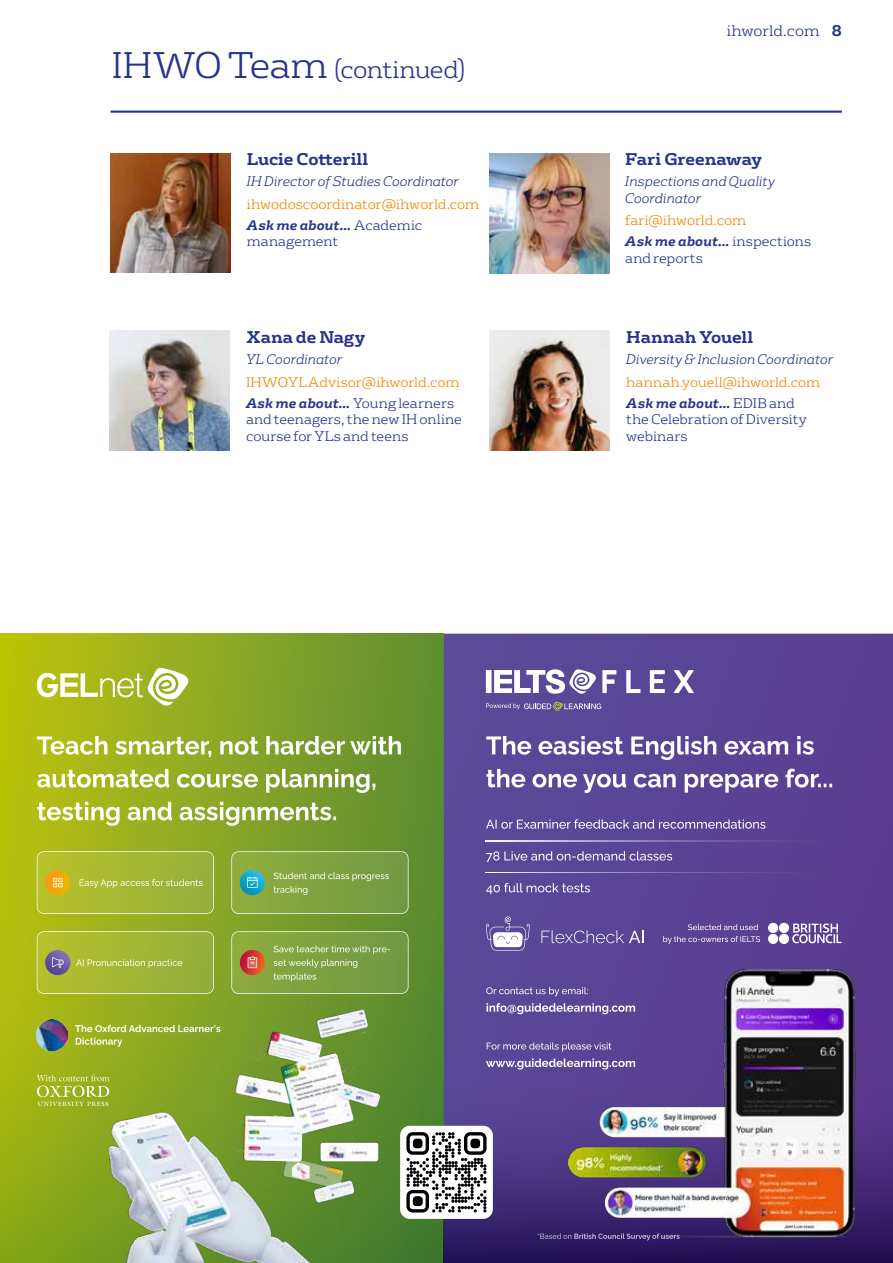
<style>
.page{position:relative;width:893px;height:1263px;background:#fff}
.page>*{position:absolute;margin:0;border:0;box-sizing:border-box;transform-origin:0 0}
.t1{font:300 24px "FS Rufus";letter-spacing:-.025em;color:#28348b}
.t2{font:700 16.5px "FS Rufus";letter-spacing:-.005em;color:#28348b}
.t3{font:300 15px "FS Rufus";color:#28348b}
.t4{font:300 13.5px/21px "FS Rufus";color:#f18700}
.t5{font:italic 300 13.5px/16.5px "FS Rufus";letter-spacing:-.015em;color:#28348b}
.t6{font:300 13.5px/16.5px "FS Rufus";color:#28348b}
.s1{font-size:36px}
.s2{font-weight:700;font-style:italic;color:#28348b}
.s3{color:#28348b}
.s4{font-weight:700}
</style>
<div class="page">
<hr style="left:111px;top:111px;width:731px;height:2px;background:#28348b">
<img style="left:489px;top:153px;width:120px;height:120px">
<img style="left:110px;top:331px;width:120px;height:120px">
<img style="left:489px;top:331px;width:120px;height:120px">
<div style="left:0;top:634px;width:444px;height:629px;background:linear-gradient(to right,#bcc310,#5c8d36)"></div>
<svg style="left:0;top:920px;width:444px;height:343px;background:#91ab1b"></svg>
<svg style="left:37px;top:668px;width:153px;height:38px"></svg>
<svg style="left:37px;top:736px;width:364px;height:90px"></svg>
<svg style="left:37px;top:851px;width:177px;height:63px;background:#adbb3c"></svg>
<svg style="left:37px;top:931px;width:177px;height:63px;background:#a6b642"></svg>
<svg style="left:231px;top:851px;width:177px;height:63px;background:#81a850"></svg>
<svg style="left:231px;top:931px;width:177px;height:49px;background:#8ba24d"></svg>
<img style="left:37px;top:1019px;width:31px;height:31px">
<svg style="left:75px;top:1025px;width:35px;height:22px"></svg>
<svg style="left:37px;top:1075px;width:72px;height:31px;background:#acbe45"></svg>
<div style="left:444px;top:634px;width:449px;height:447px;background:#594394"></div>
<div style="left:444px;top:1081px;width:449px;height:182px;background:linear-gradient(to bottom,#634b9f,#28155b)"></div>
<svg style="left:486px;top:736px;width:346px;height:57px"></svg>
<svg style="left:673px;top:670px;width:21px;height:23px"></svg>
<svg style="left:650px;top:670px;width:15px;height:23px"></svg>
<svg style="left:626px;top:670px;width:14px;height:23px"></svg>
<svg style="left:486px;top:669px;width:130px;height:25px"></svg>
<svg style="left:486px;top:702px;width:115px;height:9px"></svg>
<div style="left:400px;top:1126px;width:93px;height:93px;background:#fff;border-radius:10px"></div>
<svg style="left:462px;top:1132px;width:25px;height:80px"></svg>
<svg style="left:663px;top:924px;width:97px;height:20px;background:#6f5aa1"></svg>
<svg style="left:768px;top:923px;width:73px;height:21px"></svg>
<svg style="left:541px;top:930px;width:103px;height:13px"></svg>
<svg style="left:486px;top:916px;width:44px;height:34px"></svg>
<svg style="left:486px;top:819px;width:279px;height:75px;background:#65529d"></svg>
<svg style="left:486px;top:840px;width:370px;height:1px"></svg>
<svg style="left:486px;top:872px;width:370px;height:1px"></svg>
<svg style="left:486px;top:1042px;width:82px;height:27px;background:#7969a9"></svg>
<svg style="left:486px;top:987px;width:82px;height:27px;background:#796aaa"></svg>
<img style="left:568px;top:970px;width:291px;height:268px">
<img style="left:110px;top:980px;width:352px;height:283px">
<svg style="left:538px;top:1233px;width:191px;height:7px"></svg>
<img style="left:111px;top:153px;width:120px;height:119px">
<h1 class="t1" style="left:111px;top:50px;width:356px"><span class="s1">IHWO Team</span> (continued)</h1>
<p class="t2" style="left:247px;top:145px;width:123px">Lucie Cotterill</p>
<p class="t5" style="left:247px;top:172px;width:214px">IH Director of Studies Coordinator</p>
<p class="t4" style="left:247px;top:193px;width:234px">ihwodoscoordinator@ihworld.com<br><span class="s2">Ask me about…</span> <span class="s3">Academic</span></p>
<p class="t6" style="left:247px;top:232px;width:93px">management</p>
<p class="t2" style="left:246px;top:323px;width:121px">Xana de Nagy</p>
<p class="t5" style="left:246px;top:350px;width:98px">YL Coordinator</p>
<p class="t4" style="left:246px;top:370px;width:215px">IHWOYLAdvisor@ihworld.com<br><span class="s2">Ask me about…</span> <span class="s3">Young learners</span></p>
<p class="t6" style="left:246px;top:410px;width:218px">and teenagers, the new IH online course for YLs and teens</p>
<p class="t3" style="left:727px;top:19px;width:116px">ihworld.com <span class="s4">8</span></p>
<p class="t2" style="left:625px;top:145px;width:138px">Fari Greenaway</p>
<p class="t5" style="left:625px;top:172px;width:151px">Inspections and Quality<br>Coordinator</p>
<p class="t4" style="left:625px;top:209px;width:188px">fari@ihworld.com<br><span class="s2">Ask me about…</span> <span class="s3">inspections</span></p>
<p class="t6" style="left:625px;top:249px;width:79px">and reports</p>
<p class="t2" style="left:626px;top:323px;width:129px">Hannah Youell</p>
<p class="t5" style="left:626px;top:350px;width:209px">Diversity &amp; Inclusion Coordinator</p>
<p class="t4" style="left:626px;top:370px;width:195px">hannah.youell@ihworld.com<br><span class="s2">Ask me about…</span> <span class="s3">EDIB and</span></p>
<p class="t6" style="left:626px;top:410px;width:182px">the Celebration of Diversity webinars</p>
</div>
